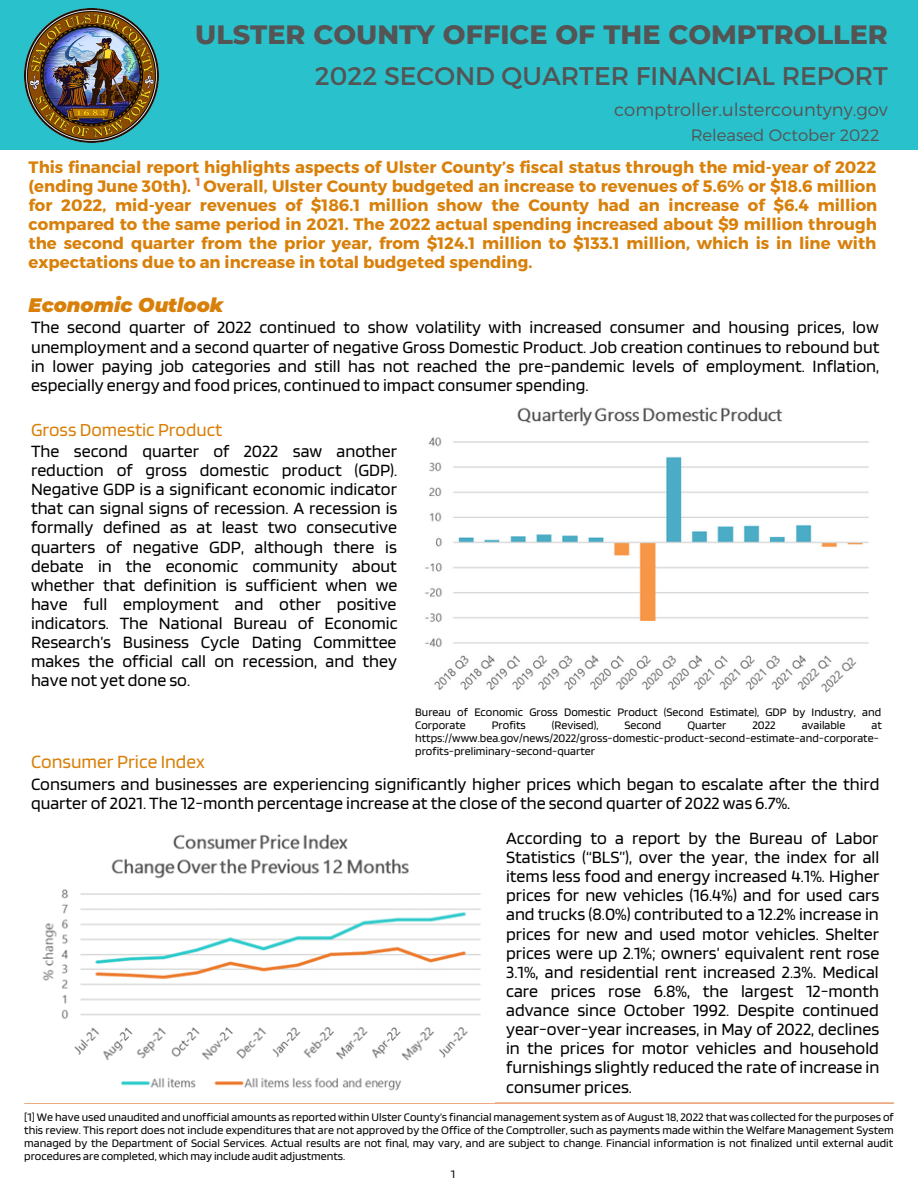
<style>
.page{position:relative;width:918px;height:1188px;background:#fff}
.page>*{position:absolute;margin:0;border:0;box-sizing:border-box;transform-origin:0 0}
.t1{font:800 27px "Montserrat";color:#545454}
.t2{font:25.5px "Montserrat";color:#545454}
.t3{font:19.5px "Blinker";color:#d88009}
.t4{font:italic 900 19.5px "Montserrat";color:#d88009}
.t5{font:19.2px "Blinker";color:#d88009}
.t6{font:18px/19.2px "Blinker";color:#000;text-align:justify}
.t7{font:300 18px "Montserrat";color:#545454}
.t8{font:700 16.5px/19.2px "Montserrat";color:#d88009;text-align:justify}
.t9{font:300 16.5px "Montserrat";color:#545454}
.t10{font:12px/13px "Blinker";color:#000}
.t11{font:800 12px "Montserrat";color:#e57a3e}
</style>
<div class="page">
<hr style="left:24px;top:1103px;width:870px;height:1px;background:#e57a3e">
<div style="left:0;top:0;width:918px;height:150px;background:#29c1cb"></div>
<img style="left:24px;top:9px;width:134px;height:133px">
<img style="left:425px;top:407px;width:444px;height:286px">
<img style="left:42px;top:834px;width:454px;height:269px">
<h1 class="t1" style="left:195px;top:18px;width:694px">ULSTER COUNTY OFFICE OF THE COMPTROLLER</h1>
<h2 class="t2" style="left:315px;top:60px;width:575px">2022 SECOND QUARTER FINANCIAL REPORT</h2>
<p class="t7" style="left:614px;top:98px;width:275px">comptroller.ulstercountyny.gov</p>
<p class="t9" style="left:691px;top:125px;width:191px">Released October 2022</p>
<p class="t8" style="left:29px;top:156px;width:850px">This financial report highlights aspects of Ulster County’s fiscal status through the mid-year of 2022 (ending June 30th). Overall, Ulster County budgeted an increase to revenues of 5.6% or $18.6 million for 2022, mid-year revenues of $186.1 million show the County had an increase of $6.4 million compared to the same period in 2021. The 2022 actual spending increased about $9 million through the second quarter from the prior year, from $124.1 million to $133.1 million, which is in line with expectations due to an increase in total budgeted spending.</p>
<p class="t4" style="left:29px;top:293px;width:196px">Economic Outlook</p>
<p class="t11" style="left:196px;top:174px;width:6px">1</p>
<p class="t6" style="left:31px;top:317px;width:850px">The second quarter of 2022 continued to show volatility with increased consumer and housing prices, low unemployment and a second quarter of negative Gross Domestic Product. Job creation continues to rebound but in lower paying job categories and still has not reached the pre-pandemic levels of employment. Inflation, especially energy and food prices, continued to impact consumer spending.</p>
<p class="t5" style="left:31px;top:417px;width:193px">Gross Domestic Product</p>
<p class="t6" style="left:31px;top:441px;width:368px">The second quarter of 2022 saw another reduction of gross domestic product (GDP).<br>Negative GDP is a significant economic indicator that can signal signs of recession. A recession is formally defined as at least two consecutive quarters of negative GDP, although there is debate in the economic community about whether that definition is sufficient when we have full employment and other positive indicators. The National Bureau of Economic Research’s Business Cycle Dating Committee makes the official call on recession, and they have not yet done so.</p>
<p class="t3" style="left:31px;top:749px;width:175px">Consumer Price Index</p>
<p class="t10" style="left:415px;top:705px;width:467px">Bureau of Economic Gross Domestic Product (Second Estimate), GDP by Industry, and<br>Corporate</p>
<p class="t10" style="left:492px;top:718px;width:36px">Profits</p>
<p class="t10" style="left:552px;top:718px;width:48px">(Revised),</p>
<p class="t10" style="left:624px;top:718px;width:38px">Second</p>
<p class="t10" style="left:687px;top:718px;width:41px">Quarter</p>
<p class="t10" style="left:753px;top:718px;width:25px">2022</p>
<p class="t10" style="left:802px;top:718px;width:45px">available</p>
<p class="t10" style="left:415px;top:718px;width:468px;text-indent:456px">at https://www.bea.gov/news/2022/gross-domestic-product-second-estimate-and-corporate&shy;profits-preliminary-second-quarter</p>
<p class="t6" style="left:31px;top:773px;width:850px">Consumers and businesses are experiencing significantly higher prices which began to escalate after the third quarter of 2021. The 12-month percentage increase at the close of the second quarter of 2022 was 6.7%.</p>
<p class="t6" style="left:506px;top:828px;width:375px">According to a report by the Bureau of Labor Statistics (“BLS”), over the year, the index for all items less food and energy increased 4.1%. Higher prices for new vehicles (16.4%) and for used cars and trucks (8.0%) contributed to a 12.2% increase in prices for new and used motor vehicles. Shelter prices were up 2.1%; owners’ equivalent rent rose 3.1%, and residential rent increased 2.3%. Medical care prices rose 6.8%, the largest 12-month advance since October 1992. Despite continued year-over-year increases, in May of 2022, declines in the prices for motor vehicles and household furnishings slightly reduced the rate of increase in consumer prices.</p>
<p class="t10" style="left:24px;top:1110px;width:871px;text-align:justify">[1] We have used unaudited and unofficial amounts as reported within Ulster County’s financial management system as of August 18, 2022 that was collected for the purposes of this review. This report does not include expenditures that are not approved by the Office of the Comptroller, such as payments made within the Welfare Management System managed by the Department of Social Services. Actual results are not final, may vary, and are subject to change. Financial information is not finalized until external audit procedures are completed, which may include audit adjustments.</p>
<p class="t10" style="left:451px;top:1168px;width:6px">1</p>
</div>
